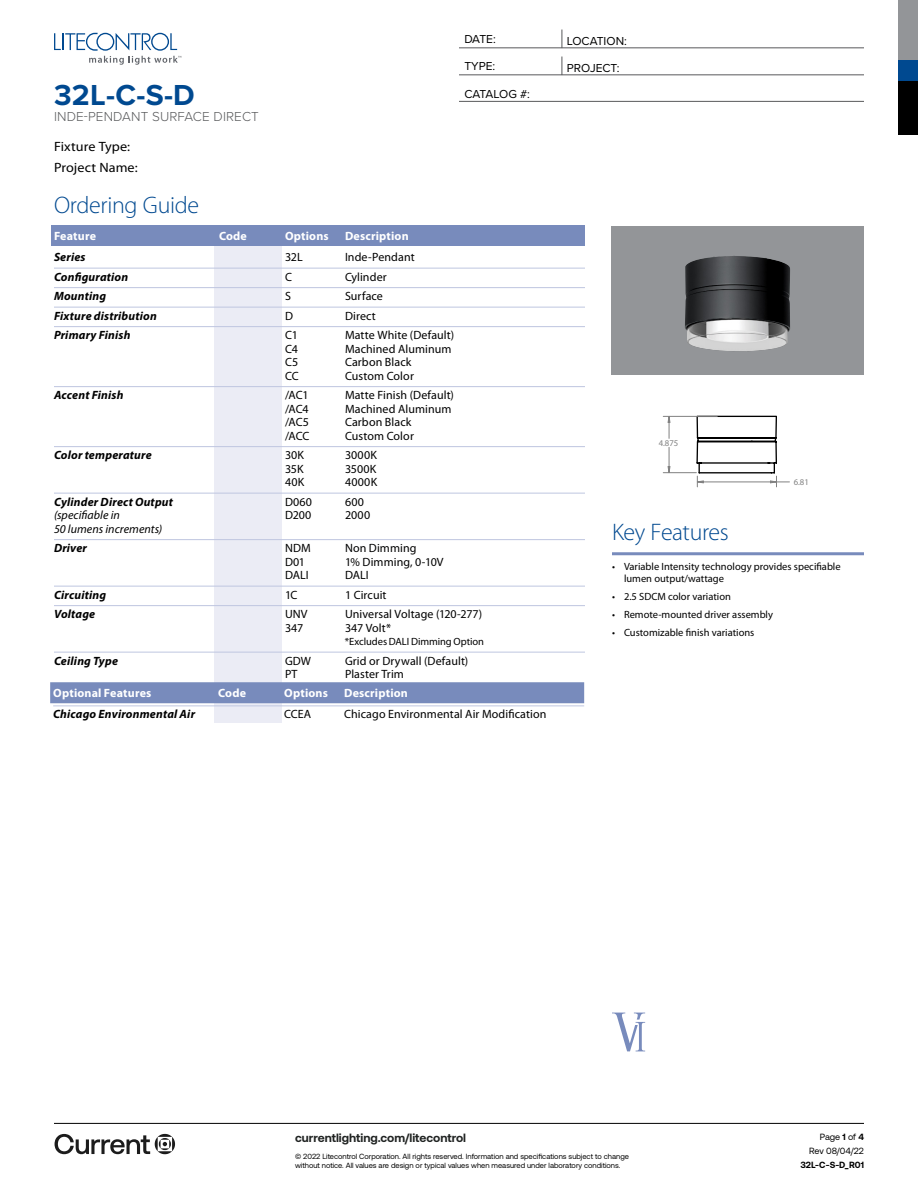
<style>
.page{position:relative;width:918px;height:1188px;background:#fff}
.page>*{position:absolute;margin:0;border:0;box-sizing:border-box;transform-origin:0 0}
.t1{font:700 30px "Proxima Nova";color:#004990}
.t2{font:300 24px "Myriad Pro";letter-spacing:-.015em;color:#004990}
.t3{font:300 13.5px "Proxima Nova";letter-spacing:.01em;color:#58595b}
.t4{font:13.5px/21px "Myriad Pro";letter-spacing:.005em;color:#000;scale:1.05 1}
.t5{font:12px "Myriad Pro";letter-spacing:.005em;color:#000}
.t6{font:italic 700 12px "Myriad Pro";letter-spacing:.015em;color:#000}
.t7{font:700 12px "Myriad Pro";letter-spacing:.015em;color:#fff}
.t8{font:italic 12px "Myriad Pro";letter-spacing:.005em;color:#000}
.t9{font:700 12px "Aeonik";color:#202322}
.t10{font:12px "Proxima Nova";color:#000}
.t11{font:12px "Proxima Nova";letter-spacing:-.02em;color:#000}
.t12{font:10.5px/12px "Myriad Pro";color:#000}
.t13{font:9px/14.1px "Aeonik";letter-spacing:-.005em;color:#000;text-align:right}
.t14{font:700 9px "Aeonik";color:#000}
.t15{font:8.7px "Arial";color:#818181}
.t16{font:7.5px/9.8px "Aeonik";color:#000}
.s1{font-weight:700}
</style>
<div class="page">
<hr style="left:54px;top:1123px;width:810px;height:1px;background:#000">
<svg style="left:55px;top:1134px;width:120px;height:20px"></svg>
<div style="left:898px;top:81px;width:20px;height:54px;background:#000"></div>
<div style="left:898px;top:0;width:20px;height:61px;background:#939598"></div>
<div style="left:898px;top:61px;width:20px;height:20px;background:#004990"></div>
<svg style="left:54px;top:33px;width:127px;height:32px"></svg>
<div style="left:214px;top:243px;width:67px;height:479px;background:#ebecf5"></div>
<div style="left:51px;top:225px;width:534px;height:21px;background:#788bbc"></div>
<hr style="left:54px;top:268px;width:531px;height:1px;background:#bfc6e0">
<hr style="left:54px;top:287px;width:531px;height:1px;background:#bfc6e0">
<hr style="left:54px;top:307px;width:531px;height:1px;background:#bfc6e0">
<hr style="left:54px;top:326px;width:531px;height:1px;background:#bfc6e0">
<hr style="left:54px;top:386px;width:531px;height:1px;background:#bfc6e0">
<hr style="left:54px;top:446px;width:531px;height:1px;background:#bfc6e0">
<hr style="left:54px;top:493px;width:531px;height:1px;background:#bfc6e0">
<hr style="left:54px;top:539px;width:531px;height:1px;background:#bfc6e0">
<hr style="left:54px;top:586px;width:531px;height:1px;background:#bfc6e0">
<hr style="left:54px;top:605px;width:531px;height:1px;background:#bfc6e0">
<hr style="left:54px;top:652px;width:531px;height:1px;background:#bfc6e0">
<hr style="left:612px;top:552px;width:252px;height:3px;background:#788bbc">
<svg style="left:612px;top:1013px;width:33px;height:38px"></svg>
<div style="left:611px;top:226px;width:253px;height:149px;background:#939598"></div>
<div style="left:50px;top:682px;width:534px;height:21px;background:#788bbc"></div>
<hr style="left:53px;top:706px;width:531px;height:1px;background:#bfc6e0">
<hr style="left:663px;top:472px;width:33px;height:1px;background:#818181">
<hr style="left:663px;top:416px;width:54px;height:1px;background:#818181">
<svg style="left:696px;top:415px;width:93px;height:72px"></svg>
<svg style="left:667px;top:447px;width:4px;height:26px"></svg>
<svg style="left:667px;top:416px;width:4px;height:22px"></svg>
<img style="left:685px;top:256px;width:105px;height:95px">
<hr style="left:459px;top:48px;width:405px;height:1px;background:#58595b">
<svg style="left:562px;top:30px;width:1px;height:18px"></svg>
<hr style="left:459px;top:75px;width:405px;height:1px;background:#58595b">
<svg style="left:562px;top:57px;width:1px;height:18px"></svg>
<hr style="left:459px;top:101px;width:405px;height:1px;background:#58595b">
<h1 class="t1" style="left:54px;top:72px;width:142px">32L-C-S-D</h1>
<p class="t3" style="left:54px;top:107px;width:206px">INDE-PENDANT SURFACE DIRECT</p>
<p class="t4" style="left:54px;top:136px;width:81px">Fixture Type:<br>Project Name:</p>
<h2 class="t2" style="left:54px;top:191px;width:147px">Ordering Guide</h2>
<p class="t10" style="left:464px;top:30px;width:33px">DATE:</p>
<p class="t10" style="left:567px;top:32px;width:62px">LOCATION:</p>
<p class="t10" style="left:464px;top:57px;width:32px">TYPE:</p>
<p class="t10" style="left:567px;top:59px;width:54px">PROJECT:</p>
<p class="t11" style="left:464px;top:85px;width:67px">CATALOG #:</p>
<p class="t7" style="left:54px;top:228px;width:44px">Feature</p>
<p class="t7" style="left:219px;top:228px;width:29px">Code</p>
<p class="t7" style="left:285px;top:228px;width:45px">Options</p>
<p class="t7" style="left:345px;top:228px;width:65px">Description</p>
<p class="t6" style="left:54px;top:249px;width:33px">Series</p>
<p class="t5" style="left:285px;top:250px;width:19px">32L</p>
<p class="t5" style="left:345px;top:250px;width:71px">Inde-Pendant</p>
<p class="t6" style="left:54px;top:269px;width:76px">Configuration</p>
<p class="t5" style="left:285px;top:270px;width:8px">C</p>
<p class="t5" style="left:345px;top:270px;width:43px">Cylinder</p>
<p class="t6" style="left:54px;top:288px;width:54px">Mounting</p>
<p class="t5" style="left:285px;top:289px;width:7px">S</p>
<p class="t5" style="left:345px;top:289px;width:39px">Surface</p>
<p class="t6" style="left:54px;top:308px;width:104px">Fixture distribution</p>
<p class="t5" style="left:285px;top:309px;width:9px">D</p>
<p class="t5" style="left:345px;top:309px;width:32px">Direct</p>
<p class="t6" style="left:54px;top:327px;width:78px">Primary Finish</p>
<p class="t5" style="left:285px;top:328px;width:14px">C1</p>
<p class="t5" style="left:345px;top:328px;width:111px">Matte White (Default)</p>
<p class="t5" style="left:285px;top:342px;width:14px">C4</p>
<p class="t5" style="left:345px;top:342px;width:108px">Machined Aluminum</p>
<p class="t5" style="left:285px;top:355px;width:15px">C5</p>
<p class="t5" style="left:345px;top:355px;width:68px">Carbon Black</p>
<p class="t5" style="left:285px;top:369px;width:15px">CC</p>
<p class="t5" style="left:345px;top:369px;width:70px">Custom Color</p>
<p class="t6" style="left:54px;top:387px;width:71px">Accent Finish</p>
<p class="t5" style="left:285px;top:388px;width:25px">/AC1</p>
<p class="t5" style="left:345px;top:388px;width:111px">Matte Finish (Default)</p>
<p class="t5" style="left:285px;top:402px;width:25px">/AC4</p>
<p class="t5" style="left:345px;top:402px;width:108px">Machined Aluminum</p>
<p class="t5" style="left:285px;top:415px;width:26px">/AC5</p>
<p class="t5" style="left:345px;top:415px;width:68px">Carbon Black</p>
<p class="t5" style="left:285px;top:429px;width:26px">/ACC</p>
<p class="t5" style="left:345px;top:429px;width:70px">Custom Color</p>
<p class="t6" style="left:54px;top:447px;width:99px">Color temperature</p>
<p class="t5" style="left:285px;top:448px;width:21px">30K</p>
<p class="t5" style="left:345px;top:448px;width:33px">3000K</p>
<p class="t5" style="left:285px;top:462px;width:20px">35K</p>
<p class="t5" style="left:345px;top:462px;width:33px">3500K</p>
<p class="t5" style="left:285px;top:475px;width:21px">40K</p>
<p class="t5" style="left:345px;top:475px;width:34px">4000K</p>
<p class="t6" style="left:54px;top:494px;width:121px">Cylinder Direct Output</p>
<p class="t5" style="left:285px;top:495px;width:29px">D060</p>
<p class="t5" style="left:345px;top:495px;width:20px">600</p>
<p class="t8" style="left:54px;top:508px;width:68px">(specifiable in</p>
<p class="t5" style="left:285px;top:508px;width:28px">D200</p>
<p class="t5" style="left:345px;top:508px;width:27px">2000</p>
<p class="t8" style="left:54px;top:521px;width:110px">50 lumens increments)</p>
<p class="t6" style="left:54px;top:540px;width:35px">Driver</p>
<p class="t5" style="left:285px;top:541px;width:27px">NDM</p>
<p class="t5" style="left:345px;top:541px;width:73px">Non Dimming</p>
<p class="t5" style="left:285px;top:555px;width:22px">D01</p>
<p class="t5" style="left:345px;top:555px;width:100px">1% Dimming, 0-10V</p>
<p class="t5" style="left:285px;top:568px;width:25px">DALI</p>
<p class="t5" style="left:345px;top:568px;width:25px">DALI</p>
<p class="t6" style="left:54px;top:587px;width:54px">Circuiting</p>
<p class="t5" style="left:285px;top:588px;width:14px">1C</p>
<p class="t5" style="left:345px;top:588px;width:43px">1 Circuit</p>
<p class="t6" style="left:54px;top:606px;width:43px">Voltage</p>
<p class="t5" style="left:285px;top:607px;width:24px">UNV</p>
<p class="t5" style="left:345px;top:607px;width:139px">Universal Voltage (120-277)</p>
<p class="t5" style="left:285px;top:621px;width:20px">347</p>
<p class="t5" style="left:345px;top:621px;width:48px">347 Volt*</p>
<p class="t12" style="left:345px;top:636px;width:140px">*Excludes DALI Dimming Option</p>
<p class="t6" style="left:54px;top:653px;width:66px">Ceiling Type</p>
<p class="t5" style="left:285px;top:654px;width:28px">GDW</p>
<p class="t5" style="left:345px;top:654px;width:125px">Grid or Drywall (Default)</p>
<p class="t5" style="left:285px;top:667px;width:14px">PT</p>
<p class="t5" style="left:345px;top:667px;width:60px">Plaster Trim</p>
<p class="t7" style="left:53px;top:685px;width:100px">Optional Features</p>
<p class="t7" style="left:218px;top:685px;width:29px">Code</p>
<p class="t7" style="left:284px;top:685px;width:45px">Options</p>
<p class="t7" style="left:344px;top:685px;width:65px">Description</p>
<p class="t6" style="left:53px;top:706px;width:143px">Chicago Environmental Air</p>
<p class="t5" style="left:284px;top:708px;width:29px">CCEA</p>
<p class="t5" style="left:344px;top:708px;width:204px">Chicago Environmental Air Modification</p>
<p class="t15" style="left:659px;top:437px;width:21px">4.875</p>
<p class="t15" style="left:794px;top:476px;width:17px">6.81</p>
<h2 class="t2" style="left:612px;top:518px;width:118px">Key Features</h2>
<p class="t12" style="left:624px;top:561px;width:218px;text-indent:-12px">• Variable Intensity technology provides specifiable lumen output/wattage</p>
<p class="t12" style="left:612px;top:591px;width:120px">• 2.5 SDCM color variation</p>
<p class="t12" style="left:612px;top:609px;width:163px">• Remote-mounted driver assembly</p>
<p class="t12" style="left:612px;top:627px;width:144px">• Customizable finish variations</p>
<p class="t9" style="left:295px;top:1131px;width:173px">currentlighting.com/litecontrol</p>
<p class="t16" style="left:295px;top:1151px;width:335px">© 2022 Litecontrol Corporation. All rights reserved. Information and specifications subject to change without notice. All values are design or typical values when measured under laboratory conditions.</p>
<p class="t13" style="left:809px;top:1130px;width:56px">Page <span class="s1">1</span> of <span class="s1">4<br></span>Rev 08/04/22</p>
<p class="t14" style="left:800px;top:1160px;width:65px">32L-C-S-D_R01</p>
</div>
